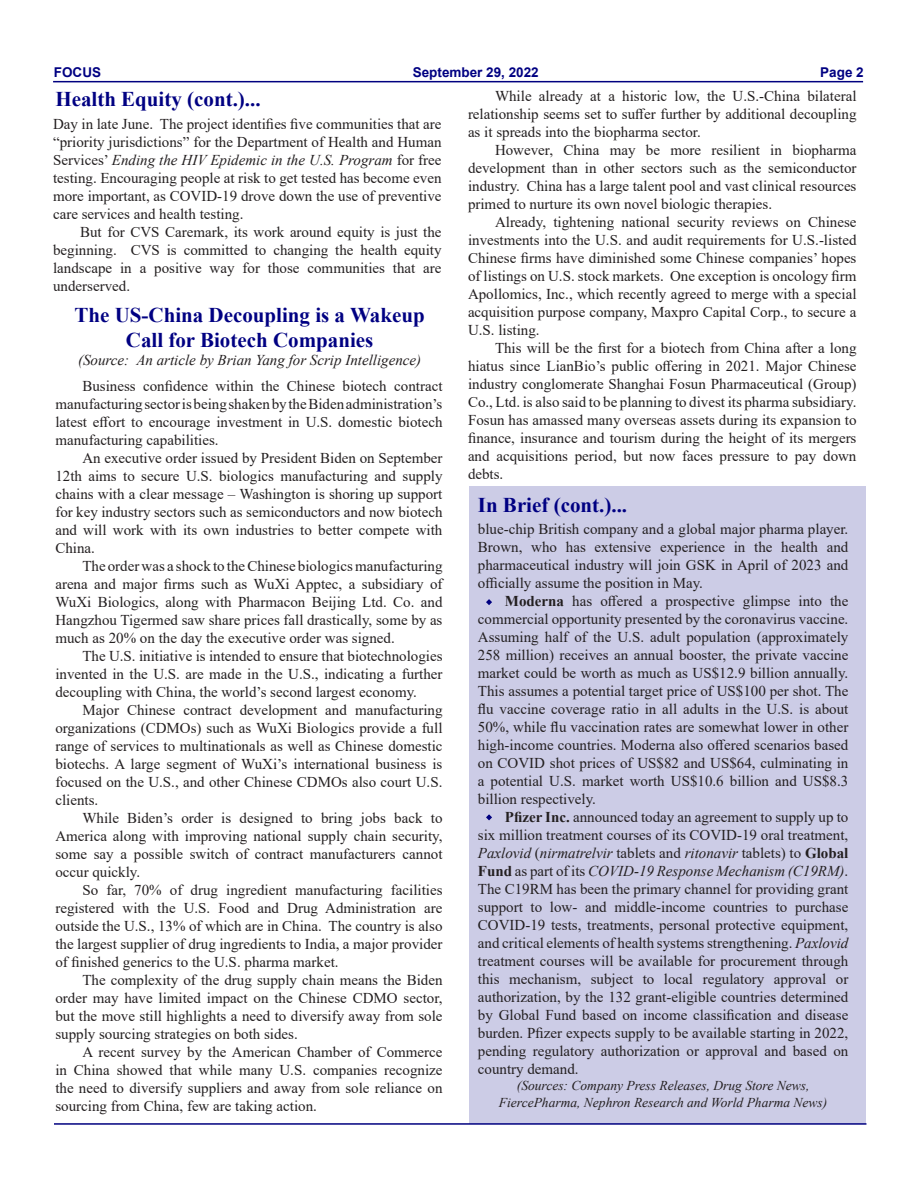
<style>
.page{position:relative;width:918px;height:1188px;background:#fff}
.page>*{position:absolute;margin:0;border:0;box-sizing:border-box;transform-origin:0 0}
.t1{font:700 21px/25.2px "Times New Roman";color:#000082;text-align:center}
.t2{font:15px/18px "Times New Roman";color:#231f20;text-align:justify}
.t3{font:italic 15px "Times New Roman";color:#231f20}
.t4{font:italic 13.5px/16.2px "Times New Roman";color:#231f20;text-align:center}
.t5{font:700 13.5px "Arial";color:#000082}
.s1{font-style:italic}
.s2{font-weight:700}
</style>
<div class="page">
<div style="left:469px;top:486px;width:396px;height:637px;background:#cccce6"></div>
<svg style="left:486px;top:599px;width:6px;height:6px"></svg>
<svg style="left:486px;top:814px;width:6px;height:7px"></svg>
<hr style="left:53px;top:81px;width:810px;height:1px;background:#000080">
<hr style="left:54px;top:1123px;width:812px;height:2px;background:#000080">
<p class="t5" style="left:54px;top:63px;width:49px">FOCUS</p>
<p class="t5" style="left:413px;top:63px;width:128px">September 29, 2022</p>
<p class="t5" style="left:820px;top:63px;width:45px">Page 2</p>
<p class="t1" style="left:55px;top:86px;width:207px">Health Equity (cont.)...</p>
<p class="t2" style="left:53px;top:114px;width:390px">Day in late June. The project identifies five communities that are “priority jurisdictions” for the Department of Health and Human Services’ <span class="s1">Ending the HIV Epidemic in the U.S. Program</span> for free testing. Encouraging people at risk to get tested has become even more important, as COVID-19 drove down the use of preventive care services and health testing.</p>
<p class="t2" style="left:53px;top:222px;width:390px;text-indent:27px">But for CVS Caremark, its work around equity is just the beginning. CVS is committed to changing the health equity landscape in a positive way for those communities that are underserved.</p>
<p class="t1" style="left:74px;top:302px;width:352px">The US-China Decoupling is a Wakeup<br>Call for Biotech Companies</p>
<p class="t3" style="left:78px;top:350px;width:345px">(Source: An article by Brian Yang for Scrip Intelligence)</p>
<p class="t2" style="left:55px;top:376px;width:389px;text-indent:27px">Business confidence within the Chinese biotech contract manufacturing sector is being shaken by the Biden administration’s latest effort to encourage investment in U.S. domestic biotech manufacturing capabilities.</p>
<p class="t2" style="left:55px;top:448px;width:389px;text-indent:27px">An executive order issued by President Biden on September 12th aims to secure U.S. biologics manufacturing and supply chains with a clear message – Washington is shoring up support for key industry sectors such as semiconductors and now biotech and will work with its own industries to better compete with China.</p>
<p class="t2" style="left:55px;top:556px;width:389px;text-indent:27px">The order was a shock to the Chinese biologics manufacturing arena and major firms such as WuXi Apptec, a subsidiary of WuXi Biologics, along with Pharmacon Beijing Ltd. Co. and Hangzhou Tigermed saw share prices fall drastically, some by as much as 20% on the day the executive order was signed.</p>
<p class="t2" style="left:55px;top:646px;width:389px;text-indent:27px">The U.S. initiative is intended to ensure that biotechnologies invented in the U.S. are made in the U.S., indicating a further decoupling with China, the world’s second largest economy.</p>
<p class="t2" style="left:55px;top:700px;width:389px;text-indent:27px">Major Chinese contract development and manufacturing organizations (CDMOs) such as WuXi Biologics provide a full range of services to multinationals as well as Chinese domestic biotechs. A large segment of WuXi’s international business is focused on the U.S., and other Chinese CDMOs also court U.S. clients.</p>
<p class="t2" style="left:55px;top:808px;width:389px;text-indent:27px">While Biden’s order is designed to bring jobs back to America along with improving national supply chain security, some say a possible switch of contract manufacturers cannot occur quickly.</p>
<p class="t2" style="left:55px;top:880px;width:389px;text-indent:27px">So far, 70% of drug ingredient manufacturing facilities registered with the U.S. Food and Drug Administration are outside the U.S., 13% of which are in China. The country is also the largest supplier of drug ingredients to India, a major provider of finished generics to the U.S. pharma market.</p>
<p class="t2" style="left:55px;top:970px;width:389px;text-indent:27px">The complexity of the drug supply chain means the Biden order may have limited impact on the Chinese CDMO sector, but the move still highlights a need to diversify away from sole supply sourcing strategies on both sides.</p>
<p class="t2" style="left:55px;top:1042px;width:389px;text-indent:27px">A recent survey by the American Chamber of Commerce in China showed that while many U.S. companies recognize the need to diversify suppliers and away from sole reliance on sourcing from China, few are taking action.</p>
<p class="t2" style="left:468px;top:87px;width:390px;text-indent:27px">While already at a historic low, the U.S.-China bilateral relationship seems set to suffer further by additional decoupling as it spreads into the biopharma sector.</p>
<p class="t2" style="left:468px;top:141px;width:390px;text-indent:27px">However, China may be more resilient in biopharma development than in other sectors such as the semiconductor industry. China has a large talent pool and vast clinical resources primed to nurture its own novel biologic therapies.</p>
<p class="t2" style="left:468px;top:213px;width:390px;text-indent:27px">Already, tightening national security reviews on Chinese investments into the U.S. and audit requirements for U.S.-listed Chinese firms have diminished some Chinese companies’ hopes of listings on U.S. stock markets. One exception is oncology firm Apollomics, Inc., which recently agreed to merge with a special acquisition purpose company, Maxpro Capital Corp., to secure a U.S. listing.</p>
<p class="t2" style="left:468px;top:339px;width:390px;text-indent:27px">This will be the first for a biotech from China after a long hiatus since LianBio’s public offering in 2021. Major Chinese industry conglomerate Shanghai Fosun Pharmaceutical (Group)<br>Co., Ltd. is also said to be planning to divest its pharma subsidiary.<br>Fosun has amassed many overseas assets during its expansion to finance, insurance and tourism during the height of its mergers and acquisitions period, but now faces pressure to pay down debts.</p>
<p class="t1" style="left:478px;top:492px;width:151px">In Brief (cont.)...</p>
<p class="t2" style="left:478px;top:520px;width:372px">blue-chip British company and a global major pharma player.<br>Brown, who has extensive experience in the health and pharmaceutical industry will join GSK in April of 2023 and officially assume the position in May.</p>
<p class="t2" style="left:478px;top:592px;width:372px;text-indent:27px"><span class="s2">Moderna</span> has offered a prospective glimpse into the commercial opportunity presented by the coronavirus vaccine.<br>Assuming half of the U.S. adult population (approximately 258 million) receives an annual booster, the private vaccine market could be worth as much as US$12.9 billion annually.<br>This assumes a potential target price of US$100 per shot. The flu vaccine coverage ratio in all adults in the U.S. is about 50%, while flu vaccination rates are somewhat lower in other high-income countries. Moderna also offered scenarios based on COVID shot prices of US$82 and US$64, culminating in a potential U.S. market worth US$10.6 billion and US$8.3 billion respectively.</p>
<p class="t2" style="left:478px;top:808px;width:372px;text-indent:27px"><span class="s2">Pfizer Inc.</span> announced today an agreement to supply up to six million treatment courses of its COVID-19 oral treatment, <span class="s1">Paxlovid</span> (<span class="s1">nirmatrelvir</span> tablets and <span class="s1">ritonavir</span> tablets) to <span class="s2">Global Fund</span> as part of its <span class="s1">COVID-19 Response Mechanism (C19RM)</span>.<br>The C19RM has been the primary channel for providing grant support to low- and middle-income countries to purchase COVID-19 tests, treatments, personal protective equipment, and critical elements of health systems strengthening. <span class="s1">Paxlovid </span>treatment courses will be available for procurement through this mechanism, subject to local regulatory approval or authorization, by the 132 grant-eligible countries determined by Global Fund based on income classification and disease burden. Pfizer expects supply to be available starting in 2022, pending regulatory authorization or approval and based on country demand.</p>
<p class="t4" style="left:499px;top:1077px;width:330px">(Sources: Company Press Releases, Drug Store News,<br>FiercePharma, Nephron Research and World Pharma News)</p>
</div>
